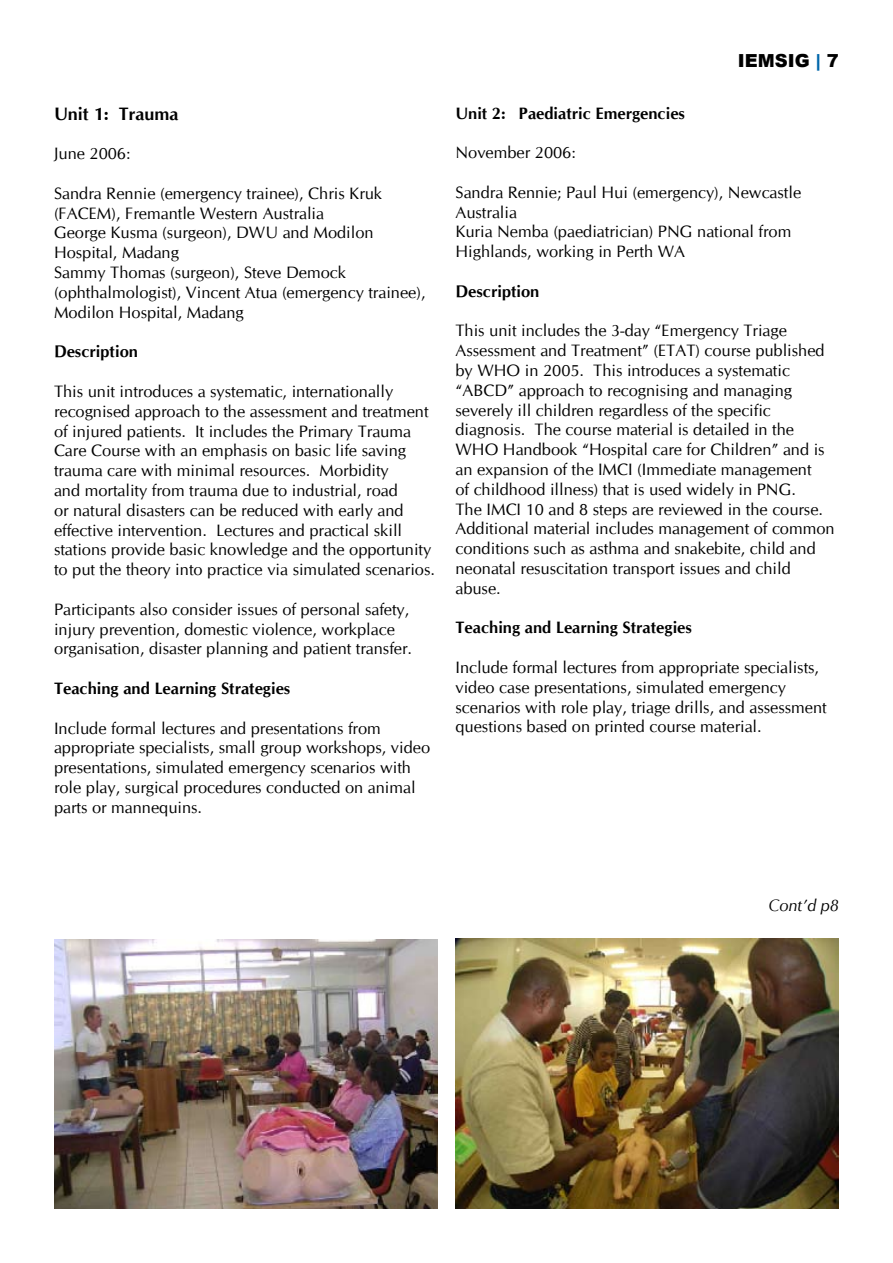
<style>
.page{position:relative;width:893px;height:1263px;background:#fff}
.page>*{position:absolute;margin:0;border:0;box-sizing:border-box;transform-origin:0 0}
.t1{font:700 18px "CG Omega";color:#000}
.t2{font:900 18px "Arial";color:#000}
.t3{font:16.5px/19.8px "CG Omega";color:#000}
.t4{font:700 16.5px "CG Omega";color:#000}
.t5{font:italic 16.5px "CG Omega";color:#000}
.s1{color:#0067ab}
</style>
<div class="page">
<img style="left:54px;top:940px;width:383px;height:269px">
<img style="left:455px;top:939px;width:384px;height:270px">
<p class="t1" style="left:54px;top:102px;width:126px">Unit 1: Trauma</p>
<p class="t3" style="left:54px;top:144px;width:78px">June 2006:</p>
<p class="t3" style="left:54px;top:184px;width:373px">Sandra Rennie (emergency trainee), Chris Kruk (FACEM), Fremantle Western Australia<br>George Kusma (surgeon), DWU and Modilon Hospital, Madang<br>Sammy Thomas (surgeon), Steve Demock (ophthalmologist), Vincent Atua (emergency trainee), Modilon Hospital, Madang</p>
<p class="t4" style="left:54px;top:341px;width:85px">Description</p>
<p class="t3" style="left:54px;top:382px;width:382px">This unit introduces a systematic, internationally recognised approach to the assessment and treatment of injured patients. It includes the Primary Trauma Care Course with an emphasis on basic life saving trauma care with minimal resources. Morbidity<br>and mortality from trauma due to industrial, road<br>or natural disasters can be reduced with early and effective intervention. Lectures and practical skill stations provide basic knowledge and the opportunity to put the theory into practice via simulated scenarios.</p>
<p class="t3" style="left:54px;top:599px;width:360px">Participants also consider issues of personal safety, injury prevention, domestic violence, workplace organisation, disaster planning and patient transfer.</p>
<p class="t4" style="left:54px;top:678px;width:238px">Teaching and Learning Strategies</p>
<p class="t3" style="left:54px;top:718px;width:378px">Include formal lectures and presentations from appropriate specialists, small group workshops, video presentations, simulated emergency scenarios with role play, surgical procedures conducted on animal parts or mannequins.</p>
<p class="t2" style="left:738px;top:47px;width:102px">IEMSIG <span class="s1">|</span> 7</p>
<p class="t4" style="left:455px;top:102px;width:231px">Unit 2: Paediatric Emergencies</p>
<p class="t3" style="left:455px;top:143px;width:122px">November 2006:</p>
<p class="t3" style="left:455px;top:182px;width:347px">Sandra Rennie; Paul Hui (emergency), Newcastle Australia<br>Kuria Nemba (paediatrician) PNG national from Highlands, working in Perth WA</p>
<p class="t4" style="left:455px;top:281px;width:85px">Description</p>
<p class="t3" style="left:455px;top:321px;width:381px">This unit includes the 3-day “Emergency Triage Assessment and Treatment” (ETAT) course published by WHO in 2005. This introduces a systematic “ABCD” approach to recognising and managing severely ill children regardless of the specific diagnosis. The course material is detailed in the WHO Handbook “Hospital care for Children” and is an expansion of the IMCI (Immediate management<br>of childhood illness) that is used widely in PNG.<br>The IMCI 10 and 8 steps are reviewed in the course.<br>Additional material includes management of common conditions such as asthma and snakebite, child and neonatal resuscitation transport issues and child abuse.</p>
<p class="t4" style="left:455px;top:617px;width:238px">Teaching and Learning Strategies</p>
<p class="t3" style="left:455px;top:658px;width:373px">Include formal lectures from appropriate specialists, video case presentations, simulated emergency scenarios with role play, triage drills, and assessment questions based on printed course material.</p>
<p class="t5" style="left:768px;top:895px;width:72px">Cont’d p8</p>
</div>
